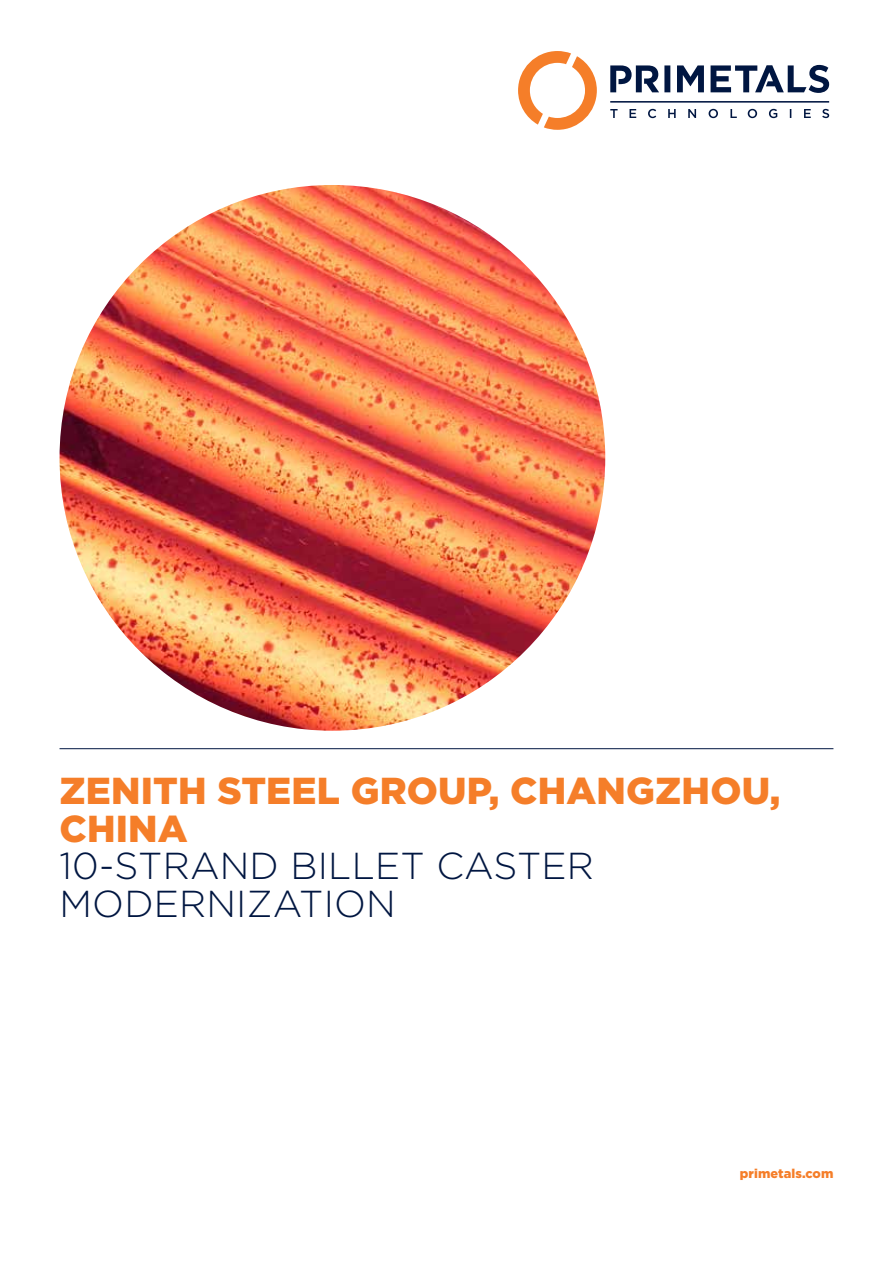
<style>
.page{position:relative;width:893px;height:1263px;background:#fff}
.page>*{position:absolute;margin:0;border:0;box-sizing:border-box;transform-origin:0 0}
.t1{font:300 37.5px/37.5px "Gotham";letter-spacing:.005em;color:#001641}
.t2{font:900 37.5px/37.5px "Gotham";letter-spacing:.005em;color:#f57e29}
.t3{font:900 12.75px "Gotham";letter-spacing:.005em;color:#f57e29}
</style>
<div class="page">
<hr style="left:60px;top:748px;width:773px;height:1px;background:#001641">
<svg style="left:518px;top:51px;width:79px;height:79px"></svg>
<svg style="left:610px;top:101px;width:219px;height:2px"></svg>
<svg style="left:610px;top:65px;width:219px;height:28px"></svg>
<svg style="left:610px;top:109px;width:219px;height:9px"></svg>
<img style="left:60px;top:185px;width:545px;height:546px;border-radius:273px">
<p class="t2" style="left:60px;top:772px;width:722px">ZENITH STEEL GROUP, CHANGZHOU,<br>CHINA</p>
<p class="t1" style="left:60px;top:846px;width:536px">10-STRAND BILLET CASTER<br>MODERNIZATION</p>
<p class="t3" style="left:740px;top:1165px;width:95px">primetals.com</p>
</div>
